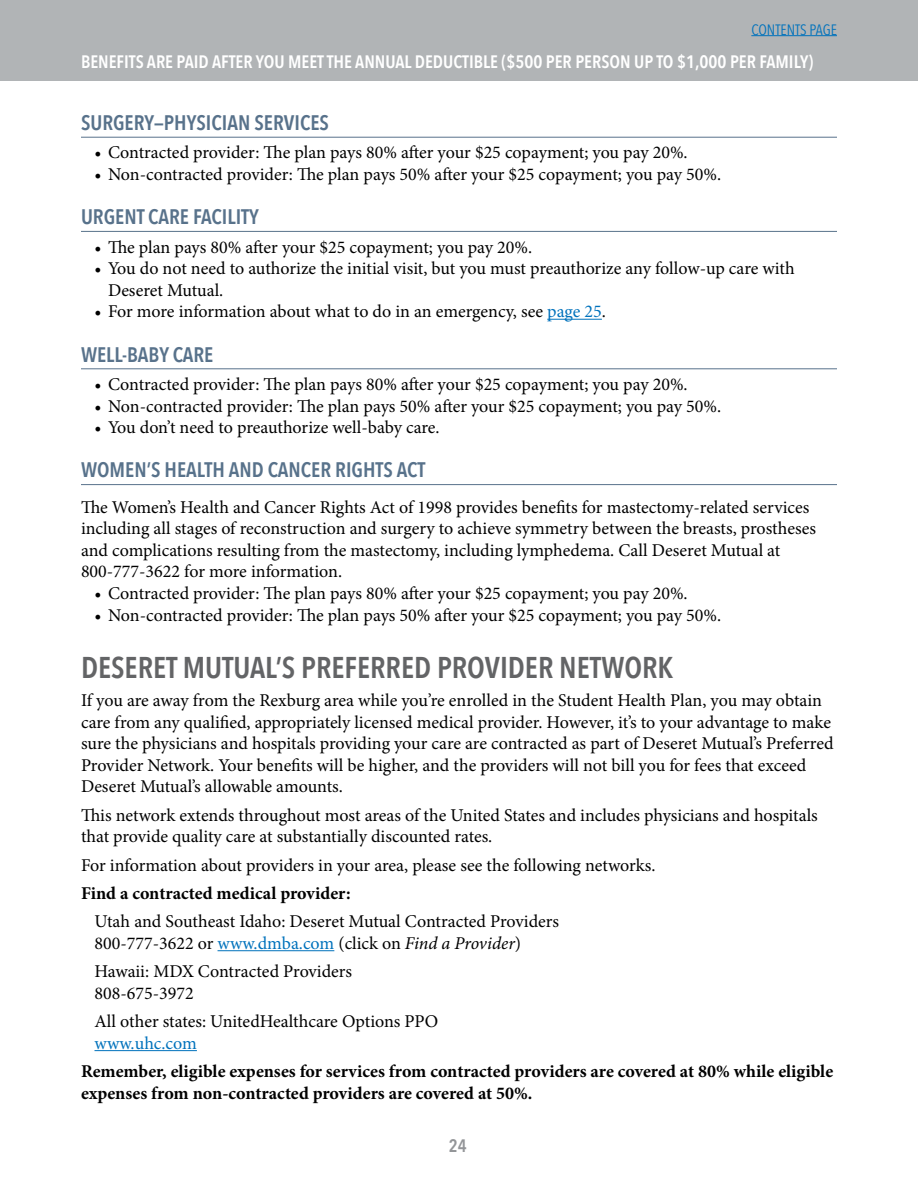
<style>
.page{position:relative;width:918px;height:1188px;background:#fff}
.page>*{position:absolute;margin:0;border:0;box-sizing:border-box;transform-origin:0 0}
.t1{font:600 30px "Avenir Next Condensed";color:#636466}
.t2{font:600 21px "Avenir Next Condensed";color:#58728b}
.t3{font:18px/21.6px "Minion Pro";color:#000}
.t4{font:700 18px/21.6px "Minion Pro";color:#000}
.t5{font:600 18px "Avenir Next Condensed";color:#fff}
.t6{font:18px "Minion Pro";color:#0072bc}
.t7{font:600 18px "Avenir Next Condensed";color:#939598}
.t8{font:15px "Avenir Next Condensed";color:#0072bc}
.s1{color:#0072bc}
.s2{font-style:italic}
</style>
<div class="page">
<hr style="left:81px;top:137px;width:756px;height:1px;background:#58728b">
<hr style="left:81px;top:231px;width:756px;height:1px;background:#58728b">
<hr style="left:547px;top:319px;width:55px;height:1px;background:#0072bc">
<hr style="left:81px;top:368px;width:756px;height:1px;background:#58728b">
<hr style="left:81px;top:484px;width:756px;height:1px;background:#58728b">
<hr style="left:218px;top:950px;width:116px;height:1px;background:#0072bc">
<hr style="left:94px;top:1050px;width:103px;height:1px;background:#0072bc">
<div style="left:0;top:0;width:918px;height:81px;background:#b1b4b6"></div>
<hr style="left:751px;top:35px;width:86px;height:1px;background:#0072bc">
<p class="t8" style="left:751px;top:16px;width:87px">CONTENTS PAGE</p>
<p class="t5" style="left:81px;top:46px;width:734px">BENEFITS ARE PAID AFTER YOU MEET THE ANNUAL DEDUCTIBLE ($500 PER PERSON UP TO $1,000 PER FAMILY)</p>
<p class="t2" style="left:81px;top:105px;width:250px">SURGERY—PHYSICIAN SERVICES</p>
<p class="t3" style="left:94px;top:142px;width:595px">• Contracted provider: The plan pays 80% after your $25 copayment; you pay 20%.</p>
<p class="t3" style="left:94px;top:164px;width:628px">• Non-contracted provider: The plan pays 50% after your $25 copayment; you pay 50%.</p>
<p class="t2" style="left:81px;top:199px;width:180px">URGENT CARE FACILITY</p>
<p class="t3" style="left:94px;top:236px;width:439px">• The plan pays 80% after your $25 copayment; you pay 20%.</p>
<p class="t3" style="left:108px;top:258px;width:688px;text-indent:-14px">• You do not need to authorize the initial visit, but you must preauthorize any follow-up care with<br>Deseret Mutual.</p>
<p class="t3" style="left:94px;top:301px;width:513px">• For more information about what to do in an emergency, see <span class="s1">page 25</span>.</p>
<p class="t2" style="left:81px;top:336px;width:134px">WELL-BABY CARE</p>
<p class="t3" style="left:94px;top:374px;width:595px">• Contracted provider: The plan pays 80% after your $25 copayment; you pay 20%.</p>
<p class="t3" style="left:94px;top:395px;width:628px">• Non-contracted provider: The plan pays 50% after your $25 copayment; you pay 50%.</p>
<p class="t3" style="left:94px;top:417px;width:347px">• You don’t need to preauthorize well-baby care.</p>
<p class="t2" style="left:81px;top:452px;width:346px">WOMEN’S HEALTH AND CANCER RIGHTS ACT</p>
<p class="t3" style="left:81px;top:496px;width:737px">The Women’s Health and Cancer Rights Act of 1998 provides benefits for mastectomy-related services including all stages of reconstruction and surgery to achieve symmetry between the breasts, prostheses and complications resulting from the mastectomy, including lymphedema. Call Deseret Mutual at 800-777-3622 for more information.</p>
<p class="t3" style="left:94px;top:583px;width:595px">• Contracted provider: The plan pays 80% after your $25 copayment; you pay 20%.</p>
<p class="t3" style="left:94px;top:604px;width:628px">• Non-contracted provider: The plan pays 50% after your $25 copayment; you pay 50%.</p>
<h1 class="t1" style="left:81px;top:641px;width:594px">DESERET MUTUAL’S PREFERRED PROVIDER NETWORK</h1>
<p class="t3" style="left:81px;top:689px;width:754px">If you are away from the Rexburg area while you’re enrolled in the Student Health Plan, you may obtain care from any qualified, appropriately licensed medical provider. However, it’s to your advantage to make sure the physicians and hospitals providing your care are contracted as part of Deseret Mutual’s Preferred Provider Network. Your benefits will be higher, and the providers will not bill you for fees that exceed Deseret Mutual’s allowable amounts.</p>
<p class="t3" style="left:81px;top:804px;width:738px">This network extends throughout most areas of the United States and includes physicians and hospitals that provide quality care at substantially discounted rates.</p>
<p class="t3" style="left:81px;top:854px;width:576px">For information about providers in your area, please see the following networks.</p>
<p class="t4" style="left:81px;top:882px;width:271px">Find a contracted medical provider:</p>
<p class="t3" style="left:94px;top:911px;width:466px">Utah and Southeast Idaho: Deseret Mutual Contracted Providers<br>800-777-3622 or <span class="s1">www.dmba.com</span> (click on <span class="s2">Find a Provider</span>)</p>
<p class="t3" style="left:94px;top:961px;width:259px">Hawaii: MDX Contracted Providers<br>808-675-3972</p>
<p class="t3" style="left:94px;top:1011px;width:345px">All other states: UnitedHealthcare Options PPO</p>
<p class="t6" style="left:94px;top:1031px;width:104px">www.uhc.com</p>
<p class="t4" style="left:81px;top:1060px;width:754px">Remember, eligible expenses for services from contracted providers are covered at 80% while eligible expenses from non-contracted providers are covered at 50%.</p>
<p class="t7" style="left:449px;top:1130px;width:19px">24</p>
</div>
